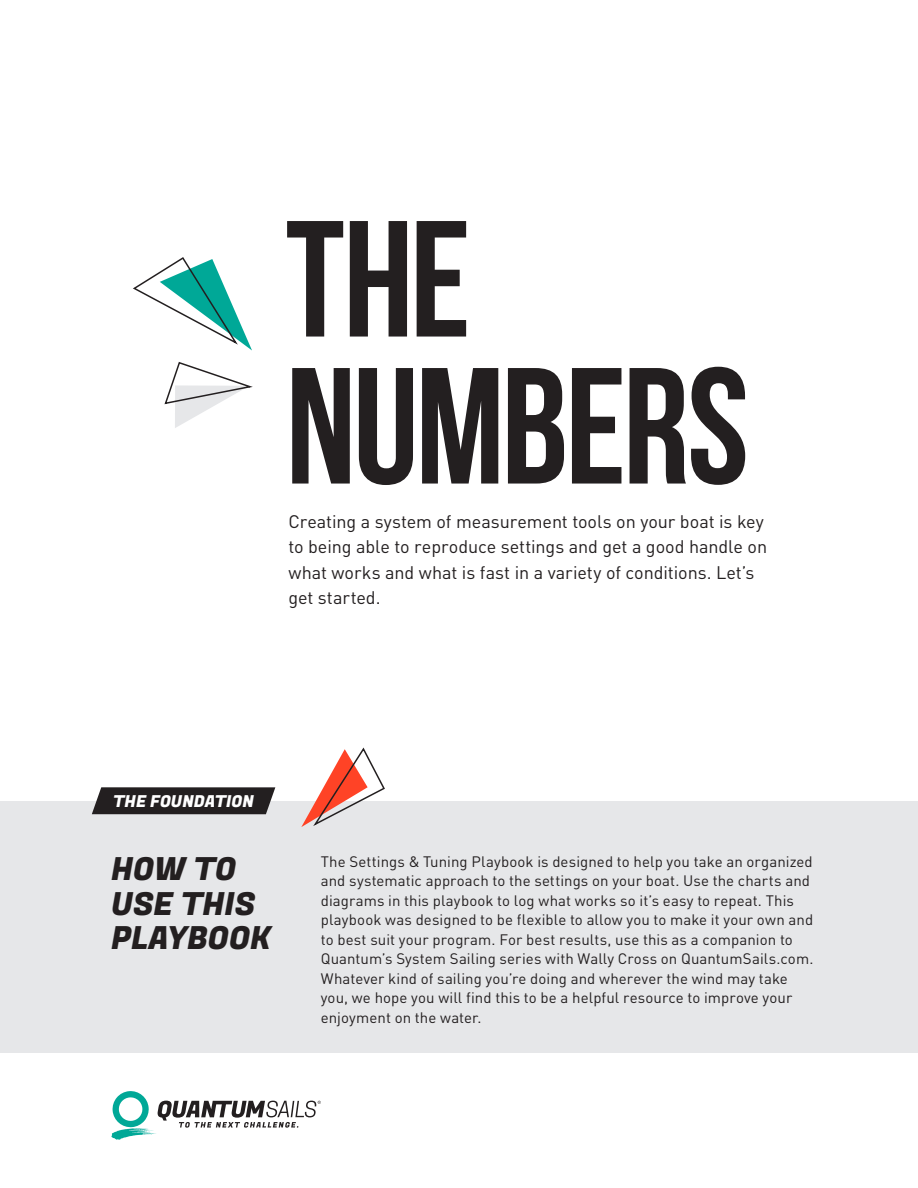
<style>
.page{position:relative;width:918px;height:1188px;background:#fff}
.page>*{position:absolute;margin:0;border:0;box-sizing:border-box;transform-origin:0 0}
.t1{font:700 165px "Bebas Neue";letter-spacing:-.02em;color:#231f20}
.t2{font:31.8px/34.5px "Fugaz One";letter-spacing:-.005em;color:#231f20}
.t3{font:18px/25.5px "DINOT";letter-spacing:-.005em;color:#231f20}
.t4{font:16.5px "Fugaz One";color:#fff}
.t5{font:15px/19.5px "DINOT";letter-spacing:.005em;color:#231f20}
</style>
<div class="page">
<div style="left:0;top:801px;width:918px;height:252px;background:#e6e7e9"></div>
<svg style="left:164px;top:362px;width:88px;height:66px"></svg>
<svg style="left:133px;top:257px;width:119px;height:93px"></svg>
<svg style="left:111px;top:1091px;width:210px;height:49px"></svg>
<svg style="left:92px;top:787px;width:183px;height:27px;background:#2f2b2c"></svg>
<svg style="left:301px;top:747px;width:84px;height:80px"></svg>
<p class="t1" style="left:286px;top:189px;width:186px">THE</p>
<p class="t1" style="left:286px;top:336px;width:465px">NUMBERS</p>
<p class="t3" style="left:288px;top:507px;width:480px">Creating a system of measurement tools on your boat is key to being able to reproduce settings and get a good handle on what works and what is fast in a variety of conditions. Let’s get started.</p>
<p class="t4" style="left:113px;top:789px;width:142px">THE FOUNDATION</p>
<p class="t2" style="left:111px;top:853px;width:161px">HOW TO<br>USE THIS<br>PLAYBOOK</p>
<p class="t5" style="left:321px;top:851px;width:494px">The Settings &amp; Tuning Playbook is designed to help you take an organized and systematic approach to the settings on your boat. Use the charts and diagrams in this playbook to log what works so it’s easy to repeat. This playbook was designed to be flexible to allow you to make it your own and to best suit your program. For best results, use this as a companion to Quantum’s System Sailing series with Wally Cross on QuantumSails.com.<br>Whatever kind of sailing you’re doing and wherever the wind may take you, we hope you will find this to be a helpful resource to improve your enjoyment on the water.</p>
</div>
